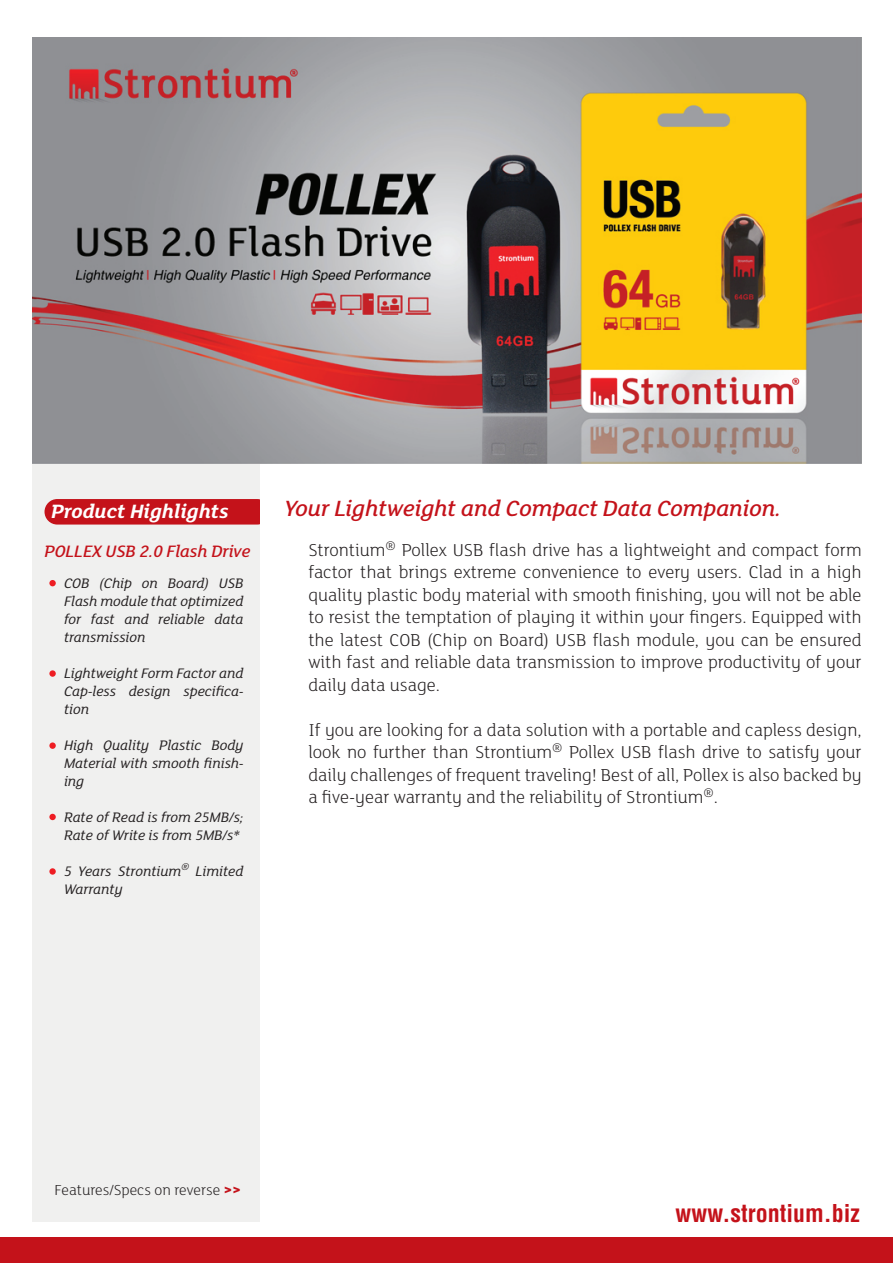
<style>
.page{position:relative;width:893px;height:1263px;background:#fff}
.page>*{position:absolute;margin:0;border:0;box-sizing:border-box;transform-origin:0 0}
.t1{font:italic 500 24px "FS Lola";color:#c4121a}
.t2{font:700 condensed 24px "Helvetica";color:#c4121a}
.t3{font:italic 700 21px "FS Lola";color:#fff}
.t4{font:300 18.75px/22.5px "FS Lola";color:#231f20;text-align:justify}
.t5{font:italic 500 18px "FS Lola";color:#c4121a}
.t6{font:300 15.75px "FS Lola";color:#231f20}
.t7{font:italic 15px/18px "FS Lola";color:#231f20;text-align:justify}
.s1{font-weight:800;color:#c4121a}
</style>
<div class="page">
<div style="left:32px;top:462px;width:228px;height:760px;background:#f0f0ef"></div>
<div style="left:49px;top:580px;width:7px;height:6px;background:#ee1d23;border-radius:50%"></div>
<svg style="left:49px;top:670px;width:7px;height:7px"></svg>
<div style="left:49px;top:742px;width:7px;height:7px;background:#ee1d23;border-radius:50%"></div>
<div style="left:49px;top:814px;width:7px;height:6px;background:#ee1d23;border-radius:50%"></div>
<svg style="left:49px;top:868px;width:7px;height:7px"></svg>
<div style="left:0;top:1238px;width:893px;height:25px;background:#c4121a"></div>
<img style="left:32px;top:38px;width:830px;height:425px">
<div style="left:45px;top:499px;width:214px;height:25px;background:#c4121a"></div>
<p class="t3" style="left:51px;top:496px;width:179px">Product Highlights</p>
<p class="t5" style="left:45px;top:539px;width:208px">POLLEX USB 2.0 Flash Drive</p>
<p class="t7" style="left:64px;top:573px;width:181px">COB (Chip on Board) USB Flash module that optimized for fast and reliable data transmission</p>
<p class="t7" style="left:64px;top:663px;width:181px">Lightweight Form Factor and Cap-less design specifica&shy;tion</p>
<p class="t7" style="left:64px;top:735px;width:181px">High Quality Plastic Body Material with smooth finish&shy;ing</p>
<p class="t7" style="left:64px;top:807px;width:181px">Rate of Read is from 25MB/s;<br>Rate of Write is from 5MB/s*</p>
<p class="t7" style="left:64px;top:861px;width:181px">5 Years Strontium<sup>®</sup> Limited<br>Warranty</p>
<p class="t1" style="left:284px;top:493px;width:498px">Your Lightweight and Compact Data Companion.</p>
<p class="t4" style="left:308px;top:538px;width:555px">Strontium<sup>®</sup> Pollex USB flash drive has a lightweight and compact form factor that brings extreme convenience to every users. Clad in a high quality plastic body material with smooth finishing, you will not be able to resist the temptation of playing it within your fingers. Equipped with the latest COB (Chip on Board) USB flash module, you can be ensured with fast and reliable data transmission to improve productivity of your daily data usage.</p>
<p class="t4" style="left:308px;top:718px;width:555px">If you are looking for a data solution with a portable and capless design, look no further than Strontium<sup>®</sup> Pollex USB flash drive to satisfy your daily challenges of frequent traveling! Best of all, Pollex is also backed by a five-year warranty and the reliability of Strontium<sup>®</sup>.</p>
<p class="t6" style="left:55px;top:1179px;width:188px">Features/Specs on reverse <span class="s1">&gt;&gt;</span></p>
<p class="t2" style="left:675px;top:1198px;width:186px">www.strontium.biz</p>
</div>
